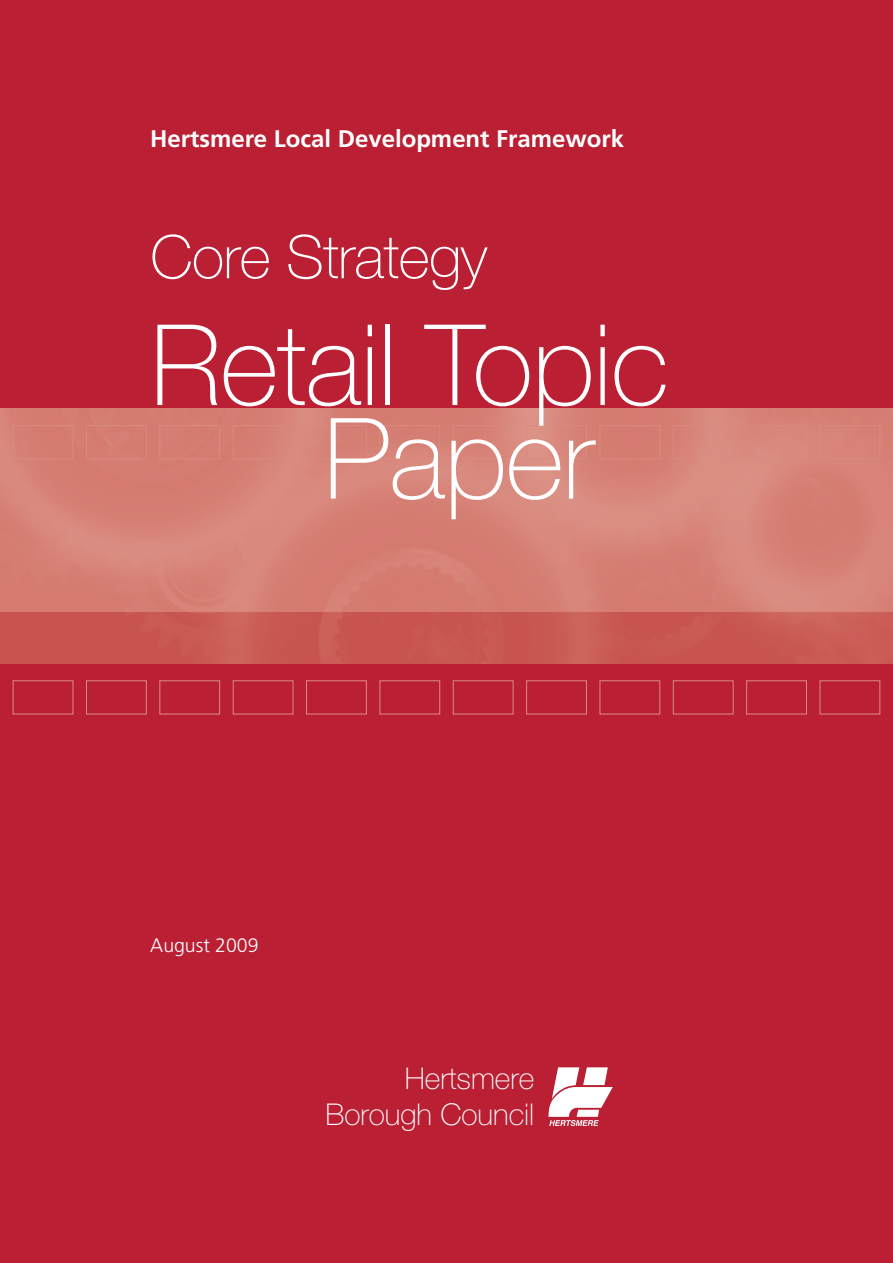
<style>
.page{position:relative;width:893px;height:1263px;background:#ba1f33}
.page>*{position:absolute;margin:0;border:0;box-sizing:border-box;transform-origin:0 0}
.t1{font:100 112.5px "Helvetica Neue";letter-spacing:-.01em;color:#fff}
.t2{font:100 60px "Helvetica Neue";letter-spacing:-.01em;color:#fff}
.t3{font:100 30px/36px "Helvetica Neue";color:#fff;text-align:right}
.t4{font:700 24px "Frutiger";color:#fff}
.t5{font:300 19.5px "Frutiger";color:#fff}
</style>
<div class="page">
<img style="left:0;top:408px;width:893px;height:204px">
<div style="left:0;top:612px;width:893px;height:51px;background:#c85651"></div>
<div style="left:13px;top:425px;width:60px;height:34px;border:1px solid #d98b80"></div>
<div style="left:86px;top:425px;width:61px;height:34px;border:1px solid #d98b80"></div>
<div style="left:159px;top:425px;width:61px;height:34px;border:1px solid #d98b80"></div>
<div style="left:233px;top:425px;width:60px;height:34px;border:1px solid #d98b80"></div>
<div style="left:306px;top:425px;width:61px;height:34px;border:1px solid #d98b80"></div>
<div style="left:379px;top:425px;width:61px;height:34px;border:1px solid #d98b80"></div>
<div style="left:453px;top:425px;width:60px;height:34px;border:1px solid #d98b80"></div>
<div style="left:526px;top:425px;width:61px;height:34px;border:1px solid #d98b80"></div>
<div style="left:600px;top:425px;width:60px;height:34px;border:1px solid #d98b80"></div>
<div style="left:673px;top:425px;width:60px;height:34px;border:1px solid #d98b80"></div>
<div style="left:746px;top:425px;width:61px;height:34px;border:1px solid #d98b80"></div>
<div style="left:820px;top:425px;width:60px;height:34px;border:1px solid #d98b80"></div>
<div style="left:13px;top:680px;width:60px;height:34px;border:1px solid #d98b80"></div>
<div style="left:86px;top:680px;width:61px;height:34px;border:1px solid #d98b80"></div>
<div style="left:159px;top:680px;width:61px;height:34px;border:1px solid #d98b80"></div>
<div style="left:233px;top:680px;width:60px;height:34px;border:1px solid #d98b80"></div>
<div style="left:306px;top:680px;width:61px;height:34px;border:1px solid #d98b80"></div>
<div style="left:379px;top:680px;width:61px;height:34px;border:1px solid #d98b80"></div>
<div style="left:453px;top:680px;width:60px;height:34px;border:1px solid #d98b80"></div>
<div style="left:526px;top:680px;width:61px;height:34px;border:1px solid #d98b80"></div>
<div style="left:600px;top:680px;width:60px;height:34px;border:1px solid #d98b80"></div>
<div style="left:673px;top:680px;width:60px;height:34px;border:1px solid #d98b80"></div>
<div style="left:746px;top:680px;width:61px;height:34px;border:1px solid #d98b80"></div>
<div style="left:820px;top:680px;width:60px;height:34px;border:1px solid #d98b80"></div>
<svg style="left:549px;top:1067px;width:64px;height:59px"></svg>
<p class="t4" style="left:150px;top:129px;width:475px">Hertsmere Local Development Framework</p>
<h2 class="t2" style="left:150px;top:235px;width:338px">Core Strategy</h2>
<h1 class="t1" style="left:150px;top:325px;width:520px">Retail Topic</h1>
<h1 class="t1" style="left:324px;top:418px;width:272px">Paper</h1>
<p class="t5" style="left:150px;top:937px;width:110px">August 2009</p>
<p class="t3" style="left:325px;top:1063px;width:210px">Hertsmere<br>Borough Council</p>
</div>
